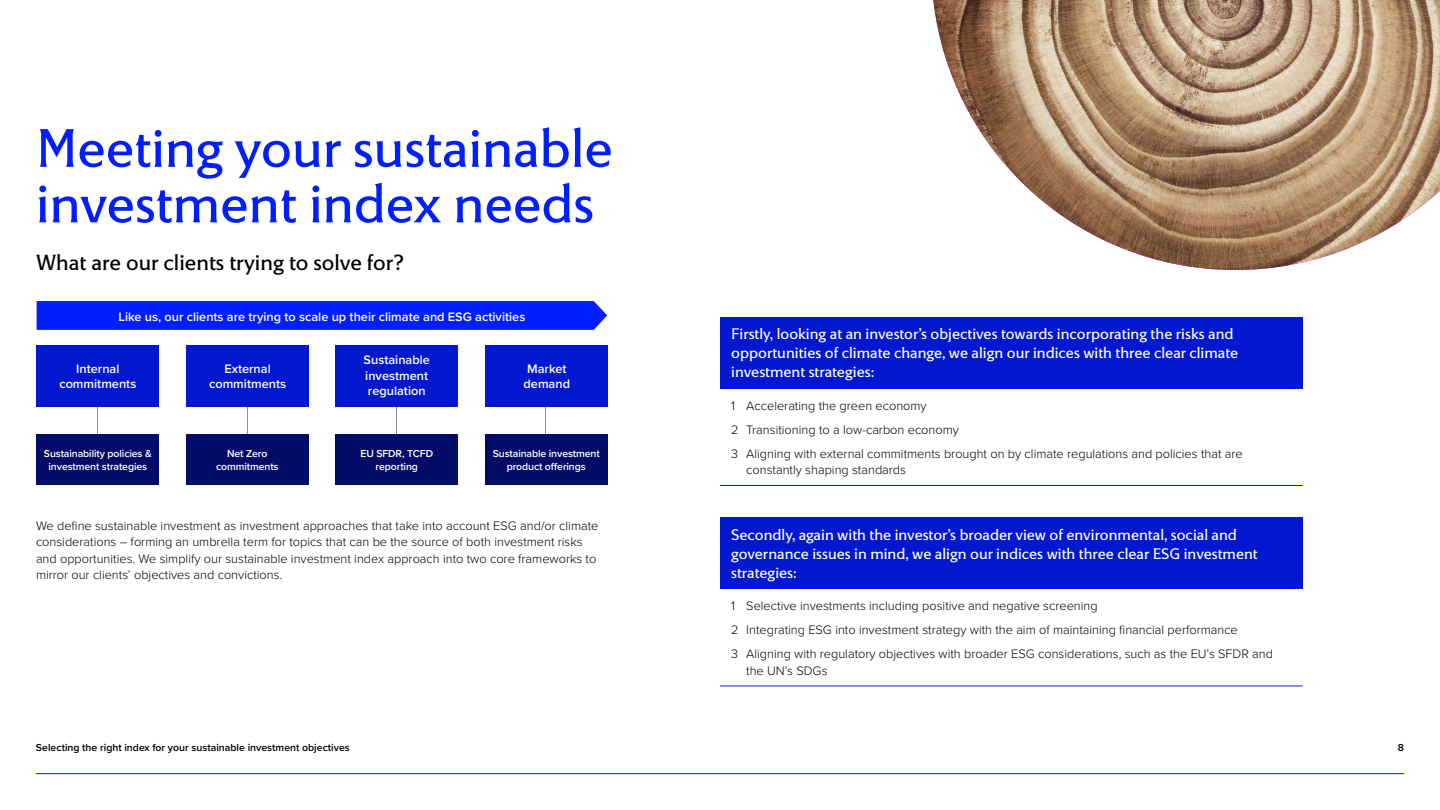
<style>
.page{position:relative;width:1440px;height:810px;background:#fff}
.page>*{position:absolute;margin:0;border:0;box-sizing:border-box;transform-origin:0 0}
.t1{font:55.5px/55.5px "LSEG Motto";color:#001eff}
.t2{font:22.5px "LSEG Motto";color:#000}
.t3{font:15.75px/18.9px "LSEG Motto";color:#fff}
.t4{font:300 12.75px/24px "Proxima Nova";color:#000}
.t5{font:600 12.75px/15.3px "Proxima Nova";color:#fff;text-align:center}
.t6{font:600 10.5px/12.6px "Proxima Nova";letter-spacing:-.01em;color:#fff;text-align:center}
.t7{font:600 10.5px "Proxima Nova";color:#000}
</style>
<div class="page">
<hr style="left:36px;top:773px;width:1368px;height:1px;background:#001eff">
<hr style="left:98px;top:400px;width:1px;height:37px;background:#8c8c8c">
<hr style="left:396px;top:400px;width:1px;height:37px;background:#8c8c8c">
<hr style="left:247px;top:400px;width:1px;height:37px;background:#8c8c8c">
<hr style="left:545px;top:400px;width:1px;height:37px;background:#8c8c8c">
<div style="left:37px;top:345px;width:122px;height:62px;background:#0218ce"></div>
<div style="left:37px;top:434px;width:122px;height:50px;background:#030c69"></div>
<svg style="left:37px;top:301px;width:570px;height:29px;background:#0321ff"></svg>
<div style="left:186px;top:345px;width:123px;height:62px;background:#0218ce"></div>
<div style="left:186px;top:434px;width:123px;height:50px;background:#030c69"></div>
<div style="left:336px;top:345px;width:122px;height:62px;background:#0218ce"></div>
<div style="left:336px;top:434px;width:122px;height:50px;background:#030c69"></div>
<div style="left:485px;top:345px;width:123px;height:62px;background:#0218ce"></div>
<div style="left:485px;top:434px;width:123px;height:50px;background:#030c69"></div>
<img style="left:933px;top:0;width:507px;height:270px">
<div style="left:720px;top:317px;width:583px;height:71px;background:#0218ce"></div>
<hr style="left:720px;top:485px;width:583px;height:1px;background:#001eff">
<div style="left:720px;top:517px;width:583px;height:72px;background:#0218ce"></div>
<hr style="left:720px;top:686px;width:583px;height:1px;background:#001eff">
<h1 class="t1" style="left:36px;top:120px;width:578px">Meeting your sustainable investment index needs</h1>
<h2 class="t2" style="left:36px;top:249px;width:369px">What are our clients trying to solve for?</h2>
<p class="t5" style="left:118px;top:308px;width:408px">Like us, our clients are trying to scale up their climate and ESG activities</p>
<p class="t5" style="left:59px;top:360px;width:79px">Internal commitments</p>
<p class="t6" style="left:44px;top:447px;width:109px">Sustainability policies &amp; investment strategies</p>
<p class="t5" style="left:209px;top:360px;width:79px">External commitments</p>
<p class="t6" style="left:216px;top:447px;width:64px">Net Zero commitments</p>
<p class="t5" style="left:364px;top:352px;width:68px;text-align:left">Sustainable investment regulation</p>
<p class="t6" style="left:360px;top:447px;width:74px">EU SFDR, TCFD reporting</p>
<p class="t5" style="left:524px;top:360px;width:48px;text-align:left">Market demand</p>
<p class="t6" style="left:493px;top:447px;width:109px">Sustainable investment product offerings</p>
<p class="t4" style="left:36px;top:517px;width:564px;line-height:16.5px">We define sustainable investment as investment approaches that take into account ESG and/or climate considerations – forming an umbrella term for topics that can be the source of both investment risks and opportunities. We simplify our sustainable investment index approach into two core frameworks to mirror our clients’ objectives and convictions.</p>
<p class="t3" style="left:731px;top:325px;width:508px">Firstly, looking at an investor’s objectives towards incorporating the risks and opportunities of climate change, we align our indices with three clear climate investment strategies:</p>
<p class="t4" style="left:731px;top:393px;width:513px">1 Accelerating the green economy<br>2 Transitioning to a low-carbon economy<br>3 Aligning with external commitments brought on by climate regulations and policies that are</p>
<p class="t4" style="left:746px;top:457px;width:161px">constantly shaping standards</p>
<p class="t3" style="left:731px;top:525px;width:528px">Secondly, again with the investor’s broader view of environmental, social and governance issues in mind, we align our indices with three clear ESG investment strategies:</p>
<p class="t4" style="left:731px;top:593px;width:543px">1 Selective investments including positive and negative screening<br>2 Integrating ESG into investment strategy with the aim of maintaining financial performance<br>3 Aligning with regulatory objectives with broader ESG considerations, such as the EU’s SFDR and</p>
<p class="t4" style="left:746px;top:658px;width:83px">the UN’s SDGs</p>
<p class="t7" style="left:36px;top:740px;width:315px">Selecting the right index for your sustainable investment objectives</p>
<p class="t7" style="left:1398px;top:740px;width:8px">8</p>
</div>
